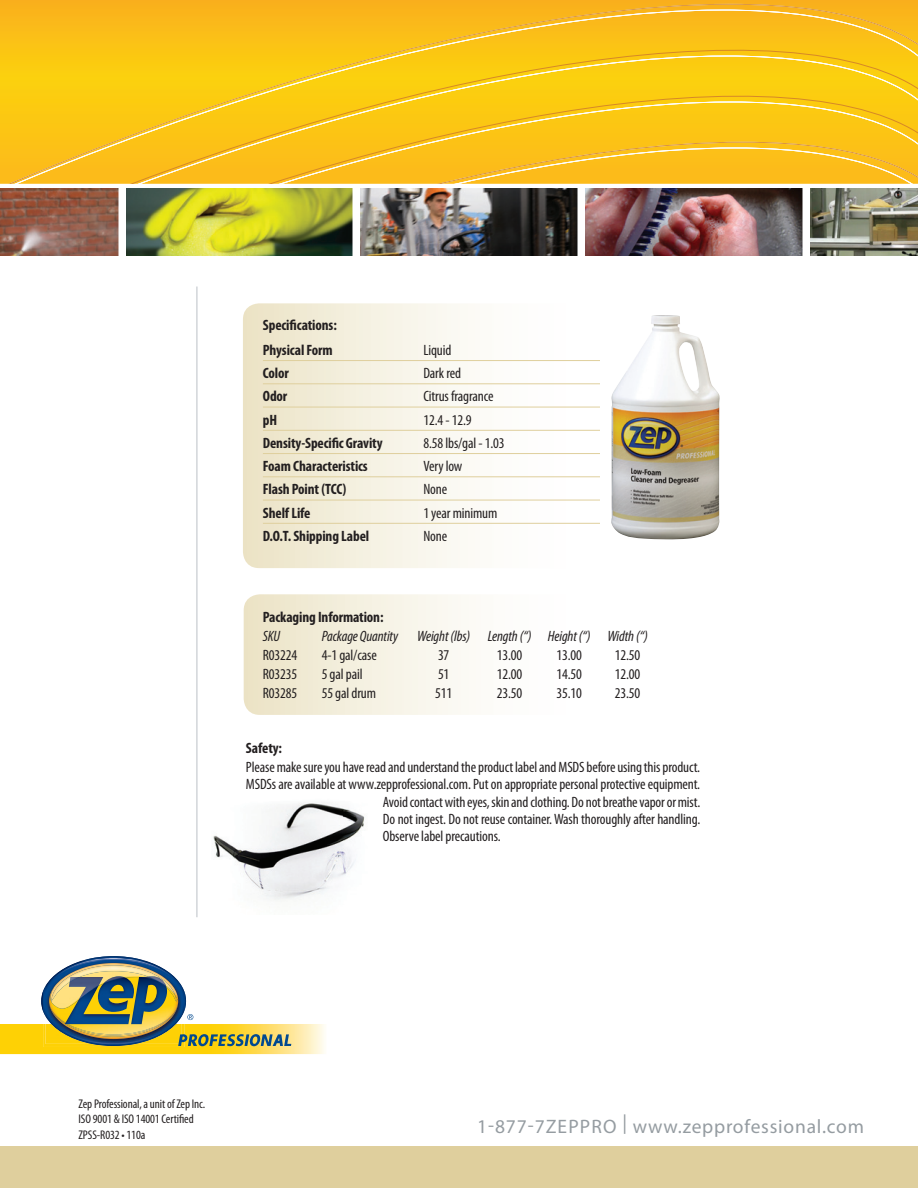
<style>
.page{position:relative;width:918px;height:1188px;background:#fff}
.page>*{position:absolute;margin:0;border:0;box-sizing:border-box;transform-origin:0 0}
.t1{font:19.5px "Myriad Pro";letter-spacing:.04em;color:#959ca1}
.Body-less_space{font:condensed 15px "Myriad Pro";letter-spacing:-.01em;color:#231f20}
.Body-less_space-2{font:700 condensed 15px "Myriad Pro";letter-spacing:-.01em;color:#231f20}
.Body-less_space-3{font:italic condensed 15px "Myriad Pro";letter-spacing:-.01em;color:#231f20}
.Body-less_space-4{font:condensed 12.6px "Myriad Pro";letter-spacing:-.01em;color:#231f20}
</style>
<div class="page">
<div style="left:0;top:0;width:918px;height:6px;background:#f9af1c"></div>
<svg style="left:0;top:6px;width:918px;height:47px;background:#fabc1c"></svg>
<div style="left:0;top:53px;width:918px;height:47px;background:#fbcd10"></div>
<svg style="left:0;top:100px;width:918px;height:41px;background:#fbc719"></svg>
<svg style="left:0;top:141px;width:918px;height:43px;background:#fbbf22"></svg>
<img style="left:0;top:189px;width:918px;height:66px">
<div style="left:118px;top:186px;width:8px;height:86px;background:#fff"></div>
<div style="left:352px;top:186px;width:8px;height:86px;background:#fff"></div>
<div style="left:802px;top:186px;width:8px;height:86px;background:#fff"></div>
<div style="left:578px;top:186px;width:7px;height:86px;background:#fff"></div>
<img style="left:88px;top:956px;width:51px;height:3px">
<img style="left:96px;top:958px;width:35px;height:1px">
<img style="left:88px;top:959px;width:51px;height:2px">
<img style="left:88px;top:961px;width:51px;height:2px">
<img style="left:139px;top:961px;width:13px;height:2px">
<img style="left:75px;top:961px;width:13px;height:2px">
<img style="left:71px;top:963px;width:85px;height:2px">
<img style="left:52px;top:965px;width:123px;height:12px">
<svg style="left:0;top:977px;width:324px;height:77px"></svg>
<div style="left:0;top:1146px;width:918px;height:42px;background:#dfcf9d"></div>
<hr style="left:197px;top:286px;width:1px;height:631px;background:#bcc1c6">
<div style="left:243px;top:303px;width:339px;height:265px;background:linear-gradient(to right,#ede5c9,#fff);border-radius:16px"></div>
<hr style="left:263px;top:360px;width:337px;height:1px;background:#dfcf9d">
<hr style="left:263px;top:383px;width:337px;height:1px;background:#dfcf9d">
<hr style="left:263px;top:407px;width:337px;height:1px;background:#dfcf9d">
<hr style="left:263px;top:430px;width:337px;height:1px;background:#dfcf9d">
<hr style="left:263px;top:453px;width:337px;height:1px;background:#dfcf9d">
<hr style="left:263px;top:476px;width:337px;height:1px;background:#dfcf9d">
<hr style="left:263px;top:500px;width:337px;height:1px;background:#dfcf9d">
<hr style="left:263px;top:523px;width:337px;height:1px;background:#dfcf9d">
<div style="left:244px;top:594px;width:339px;height:121px;background:linear-gradient(to right,#ede5ca,#fff);border-radius:16px"></div>
<img style="left:213px;top:802px;width:152px;height:98px">
<img style="left:611px;top:315px;width:109px;height:225px">
<p class="Body-less_space-2" style="left:263px;top:316px;width:75px">Specifications:</p>
<p class="Body-less_space-2" style="left:263px;top:340px;width:71px">Physical Form</p>
<p class="Body-less_space" style="left:423px;top:341px;width:30px">Liquid</p>
<p class="Body-less_space-2" style="left:263px;top:364px;width:28px">Color</p>
<p class="Body-less_space" style="left:423px;top:364px;width:39px">Dark red</p>
<p class="Body-less_space-2" style="left:263px;top:387px;width:26px">Odor</p>
<p class="Body-less_space" style="left:423px;top:387px;width:72px">Citrus fragrance</p>
<p class="Body-less_space-2" style="left:263px;top:410px;width:16px">pH</p>
<p class="Body-less_space" style="left:423px;top:411px;width:50px">12.4 - 12.9</p>
<p class="Body-less_space-2" style="left:263px;top:433px;width:121px">Density-Specific Gravity</p>
<p class="Body-less_space" style="left:423px;top:434px;width:83px">8.58 lbs/gal - 1.03</p>
<p class="Body-less_space-2" style="left:263px;top:457px;width:106px">Foam Characteristics</p>
<p class="Body-less_space" style="left:423px;top:457px;width:41px">Very low</p>
<p class="Body-less_space-2" style="left:263px;top:480px;width:85px">Flash Point (TCC)</p>
<p class="Body-less_space" style="left:423px;top:480px;width:25px">None</p>
<p class="Body-less_space-2" style="left:263px;top:503px;width:49px">Shelf Life</p>
<p class="Body-less_space" style="left:423px;top:504px;width:76px">1 year minimum</p>
<p class="Body-less_space-2" style="left:263px;top:526px;width:108px">D.O.T. Shipping Label</p>
<p class="Body-less_space" style="left:423px;top:527px;width:25px">None</p>
<p class="Body-less_space-2" style="left:263px;top:608px;width:122px">Packaging Information:</p>
<p class="Body-less_space-3" style="left:263px;top:627px;width:19px">SKU</p>
<p class="Body-less_space-3" style="left:322px;top:627px;width:78px">Package Quantity</p>
<p class="Body-less_space-3" style="left:417px;top:627px;width:55px">Weight (lbs)</p>
<p class="Body-less_space-3" style="left:488px;top:627px;width:45px">Length (“)</p>
<p class="Body-less_space-3" style="left:548px;top:627px;width:44px">Height (“)</p>
<p class="Body-less_space-3" style="left:607px;top:627px;width:42px">Width (“)</p>
<p class="Body-less_space" style="left:263px;top:646px;width:36px">R03224</p>
<p class="Body-less_space" style="left:322px;top:646px;width:57px">4-1 gal/case</p>
<p class="Body-less_space" style="left:438px;top:646px;width:13px">37</p>
<p class="Body-less_space" style="left:497px;top:646px;width:27px">13.00</p>
<p class="Body-less_space" style="left:556px;top:646px;width:27px">13.00</p>
<p class="Body-less_space" style="left:615px;top:646px;width:27px">12.50</p>
<p class="Body-less_space" style="left:263px;top:665px;width:36px">R03235</p>
<p class="Body-less_space" style="left:322px;top:665px;width:42px">5 gal pail</p>
<p class="Body-less_space" style="left:438px;top:665px;width:13px">51</p>
<p class="Body-less_space" style="left:497px;top:665px;width:27px">12.00</p>
<p class="Body-less_space" style="left:556px;top:665px;width:27px">14.50</p>
<p class="Body-less_space" style="left:615px;top:665px;width:27px">12.00</p>
<p class="Body-less_space" style="left:263px;top:684px;width:36px">R03285</p>
<p class="Body-less_space" style="left:322px;top:684px;width:56px">55 gal drum</p>
<p class="Body-less_space" style="left:435px;top:684px;width:19px">511</p>
<p class="Body-less_space" style="left:497px;top:684px;width:27px">23.50</p>
<p class="Body-less_space" style="left:556px;top:684px;width:27px">35.10</p>
<p class="Body-less_space" style="left:615px;top:684px;width:27px">23.50</p>
<p class="Body-less_space-2" style="left:246px;top:739px;width:38px">Safety:</p>
<p class="Body-less_space" style="left:246px;top:758px;width:456px">Please make sure you have read and understand the product label and MSDS before using this product.</p>
<p class="Body-less_space" style="left:246px;top:775px;width:456px">MSDSs are available at www.zepprofessional.com. Put on appropriate personal protective equipment.</p>
<p class="Body-less_space" style="left:383px;top:793px;width:319px">Avoid contact with eyes, skin and clothing. Do not breathe vapor or mist.</p>
<p class="Body-less_space" style="left:383px;top:810px;width:319px">Do not ingest. Do not reuse container. Wash thoroughly after handling.</p>
<p class="Body-less_space" style="left:383px;top:827px;width:119px">Observe label precautions.</p>
<p class="Body-less_space-4" style="left:79px;top:1097px;width:128px">Zep Professional, a unit of Zep Inc.</p>
<p class="Body-less_space-4" style="left:79px;top:1112px;width:117px">ISO 9001 &amp; ISO 14001 Certified</p>
<p class="Body-less_space-4" style="left:79px;top:1127px;width:68px">ZPSS-R032 • 110a</p>
<p class="t1" style="left:477px;top:1116px;width:388px">1-877-7ZEPPRO | www.zepprofessional.com</p>
</div>
